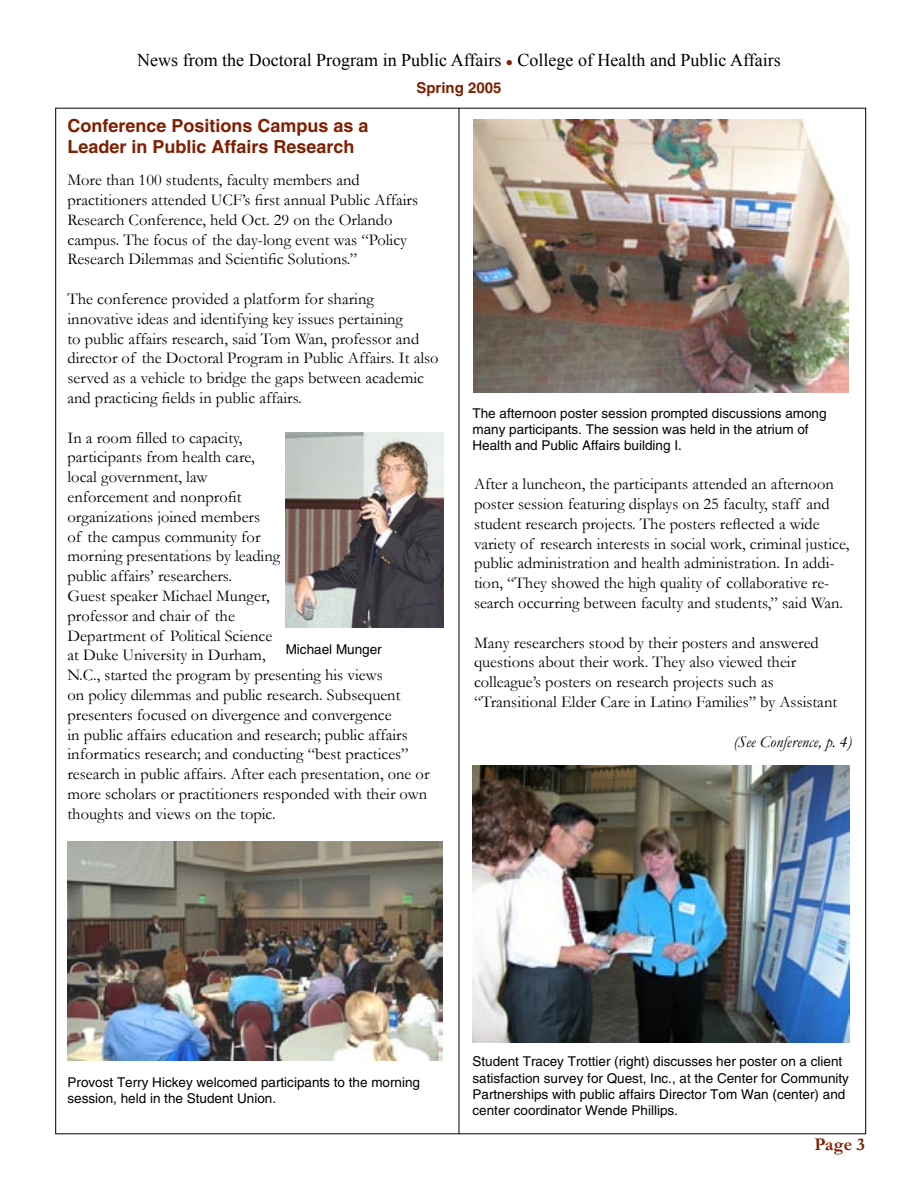
<style>
.page{position:relative;width:918px;height:1188px;background:#fff}
.page>*{position:absolute;margin:0;border:0;box-sizing:border-box;transform-origin:0 0}
.t1{font:18px "Times New Roman";color:#000}
.t2{font:700 18px "Helvetica LT Std";color:#7f1f00}
.t3{font:700 18px "Garamond";color:#7f1f00}
.t4{font:16.5px/19.8px "Garamond";color:#000}
.t5{font:italic 16.5px "Garamond";color:#000}
.t6{font:700 15px "Helvetica LT Std";color:#7f1f00}
.t7{font:13.5px/16.2px "Helvetica LT Std";color:#000}
.s1{font-family:"Garamond";font-size:12px;color:#7f1f00}
</style>
<div class="page">
<hr style="left:459px;top:108px;width:1px;height:1026px;background:#000">
<img style="left:68px;top:842px;width:374px;height:219px">
<img style="left:474px;top:119px;width:374px;height:273px">
<img style="left:285px;top:433px;width:158px;height:195px">
<img style="left:472px;top:765px;width:377px;height:277px">
<p class="t1" style="left:137px;top:48px;width:645px">News from the Doctoral Program in Public Affairs <span class="s1">●</span> College of Health and Public Affairs</p>
<p class="t6" style="left:416px;top:79px;width:87px">Spring 2005</p>
<p class="t2" style="left:68px;top:115px;width:303px">Conference Positions Campus as a</p>
<p class="t2" style="left:68px;top:136px;width:289px">Leader in Public Affairs Research</p>
<p class="t4" style="left:68px;top:170px;width:352px">More than 100 students, faculty members and practitioners attended UCF’s first annual Public Affairs Research Conference, held Oct. 29 on the Orlando campus. The focus of the day-long event was “Policy Research Dilemmas and Scientific Solutions.”</p>
<p class="t4" style="left:68px;top:289px;width:373px">The conference provided a platform for sharing innovative ideas and identifying key issues pertaining<br>to public affairs research, said Tom Wan, professor and director of the Doctoral Program in Public Affairs. It also served as a vehicle to bridge the gaps between academic and practicing fields in public affairs.</p>
<p class="t4" style="left:68px;top:427px;width:364px">In a room filled to capacity,<br>participants from health care,<br>local government, law<br>enforcement and nonprofit<br>organizations joined members<br>of the campus community for<br>morning presentations by leading<br>public affairs’ researchers.<br>Guest speaker Michael Munger,<br>professor and chair of the<br>Department of Political Science<br>at Duke University in Durham,<br>N.C., started the program by presenting his views<br>on policy dilemmas and public research. Subsequent presenters focused on divergence and convergence<br>in public affairs education and research; public affairs informatics research; and conducting “best practices” research in public affairs. After each presentation, one or more scholars or practitioners responded with their own thoughts and views on the topic.</p>
<p class="t7" style="left:286px;top:641px;width:98px">Michael Munger</p>
<p class="t7" style="left:472px;top:405px;width:356px">The afternoon poster session prompted discussions among</p>
<p class="t7" style="left:472px;top:421px;width:338px">many participants. The session was held in the atrium of<br>Health and Public Affairs building I.</p>
<p class="t4" style="left:474px;top:474px;width:361px">After a luncheon, the participants attended an afternoon poster session featuring displays on 25 faculty, staff and</p>
<p class="t4" style="left:474px;top:513px;width:377px">student research projects. The posters reflected a wide variety of research interests in social work, criminal justice, public administration and health administration. In addi&shy;tion, “They showed the high quality of collaborative re&shy;search occurring between faculty and students,” said Wan.</p>
<p class="t4" style="left:474px;top:632px;width:365px">Many researchers stood by their posters and answered questions about their work. They also viewed their colleague’s posters on research projects such as “Transitional Elder Care in Latino Families” by Assistant</p>
<p class="t5" style="left:733px;top:730px;width:120px">(See Conference, p. 4)</p>
<p class="t7" style="left:68px;top:1074px;width:354px">Provost Terry Hickey welcomed participants to the morning session, held in the Student Union.</p>
<p class="t7" style="left:472px;top:1054px;width:378px">Student Tracey Trottier (right) discusses her poster on a client satisfaction survey for Quest, Inc., at the Center for Community Partnerships with public affairs Director Tom Wan (center) and center coordinator Wende Phillips.</p>
<p class="t3" style="left:814px;top:1132px;width:52px">Page 3</p>
</div>
